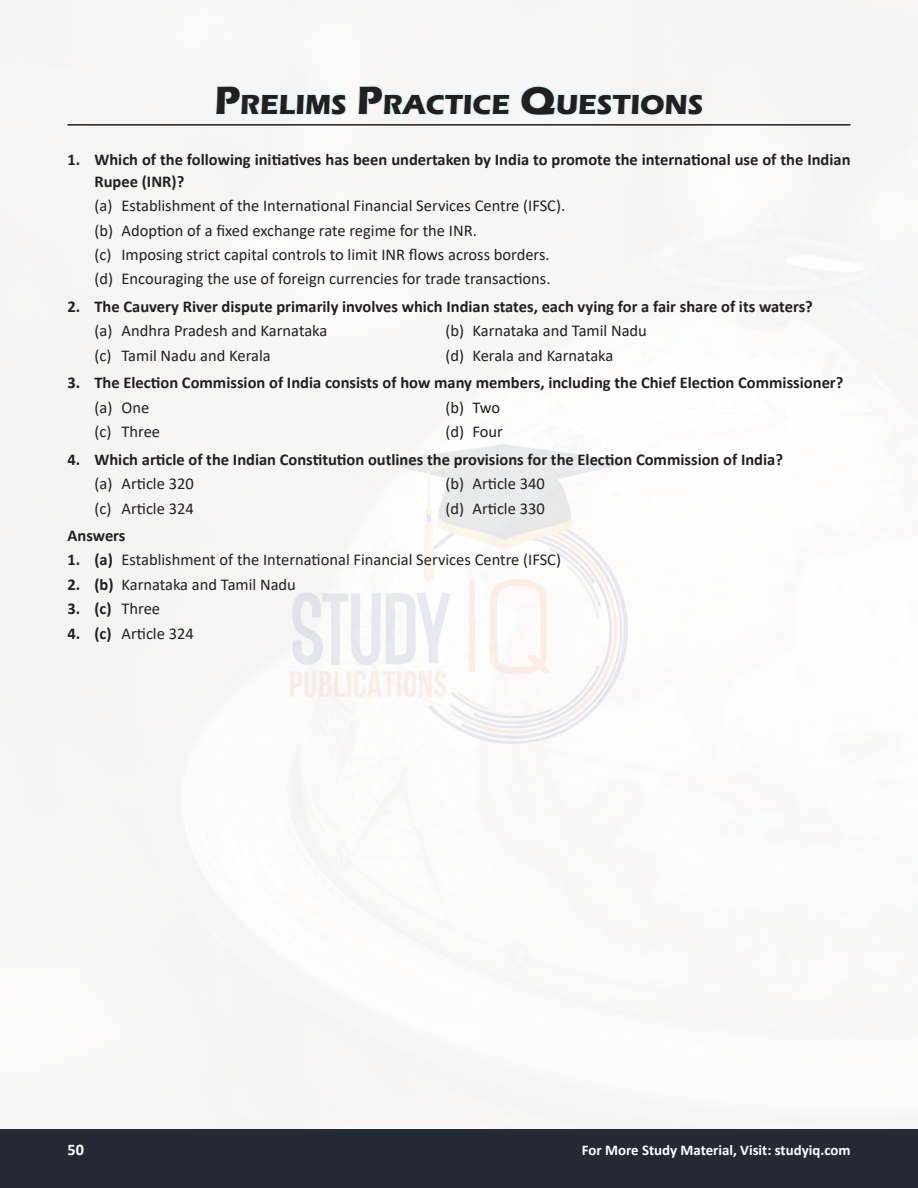
<style>
.page{position:relative;width:918px;height:1188px;background:#fff}
.page>*{position:absolute;margin:0;border:0;box-sizing:border-box;transform-origin:0 0}
.t1{font:700 28.35px "Eras ITC";color:#231f20}
.t2{font:16.5px/24.5px "Calibri";color:#231f20}
.t3{font:700 16.5px/21.5px "Calibri";color:#231f20}
.t4{font:700 16.2px "Calibri";color:#fff}
.t5{font:700 14.85px "Calibri";color:#fff}
.s1{font-size:40.5px}
.s2{color:#e1f4fc}
.s3{font-size:40.5px;color:#e1f4fc}
.s4{font-weight:700}
.s5{font-weight:400}
</style>
<div class="page">
<div style="left:0;top:0;width:918px;height:1130px;background:#f8f7f6"></div>
<img style="left:291px;top:445px;width:336px;height:298px">
<div style="left:0;top:1130px;width:918px;height:58px;background:#232a34"></div>
<hr style="left:68px;top:124px;width:782px;height:2px;background:#231f20">
<h1 class="t1" style="left:214px;top:88px;width:491px"><span class="s1">P</span><span class="s2">RELIMS</span> <span class="s1">P</span>RACTICE <span class="s3">Q</span>UESTIONS</h1>
<p class="t3" style="left:94px;top:149px;width:758px;text-indent:-27px">1. Which of the following initiatives has been undertaken by India to promote the international use of the Indian<br>Rupee (INR)?</p>
<p class="t2" style="left:95px;top:193px;width:472px">(a) Establishment of the International Financial Services Centre (IFSC). (b) Adoption of a fixed exchange rate regime for the INR.<br>(c) Imposing strict capital controls to limit INR flows across borders. (d) Encouraging the use of foreign currencies for trade transactions.</p>
<p class="t3" style="left:68px;top:295px;width:747px">2. The Cauvery River dispute primarily involves which Indian states, each vying for a fair share of its waters?</p>
<p class="t2" style="left:95px;top:318px;width:234px">(a) Andhra Pradesh and Karnataka</p>
<p class="t2" style="left:445px;top:318px;width:203px">(b) Karnataka and Tamil Nadu</p>
<p class="t2" style="left:95px;top:343px;width:178px">(c) Tamil Nadu and Kerala</p>
<p class="t2" style="left:445px;top:343px;width:169px">(d) Kerala and Karnataka</p>
<p class="t3" style="left:68px;top:372px;width:777px">3. The Election Commission of India consists of how many members, including the Chief Election Commissioner?</p>
<p class="t2" style="left:95px;top:395px;width:56px">(a) One</p>
<p class="t2" style="left:445px;top:395px;width:56px">(b) Two</p>
<p class="t2" style="left:95px;top:419px;width:67px">(c) Three</p>
<p class="t2" style="left:445px;top:419px;width:59px">(d) Four</p>
<p class="t3" style="left:68px;top:448px;width:717px">4. Which article of the Indian Constitution outlines the provisions for the Election Commission of India?</p>
<p class="t2" style="left:95px;top:471px;width:101px">(a) Article 320</p>
<p class="t2" style="left:445px;top:471px;width:101px">(b) Article 340</p>
<p class="t2" style="left:95px;top:495px;width:101px">(c) Article 324</p>
<p class="t2" style="left:445px;top:495px;width:101px">(d) Article 330</p>
<p class="t3" style="left:68px;top:525px;width:60px">Answers</p>
<p class="t2" style="left:68px;top:547px;width:495px"><span class="s4">1. (a)</span> Establishment of the International Financial Services Centre (IFSC)</p>
<p class="t2" style="left:68px;top:572px;width:230px"><span class="s4">2. (b)</span> Karnataka and Tamil Nadu</p>
<p class="t3" style="left:68px;top:598px;width:94px">3. (c) <span class="s5">Three</span></p>
<p class="t2" style="left:68px;top:621px;width:128px"><span class="s4">4. (c)</span> Article 324</p>
<p class="t4" style="left:68px;top:1138px;width:18px">50</p>
<p class="t5" style="left:582px;top:1140px;width:270px">For More Study Material, Visit: studyiq.com</p>
</div>
